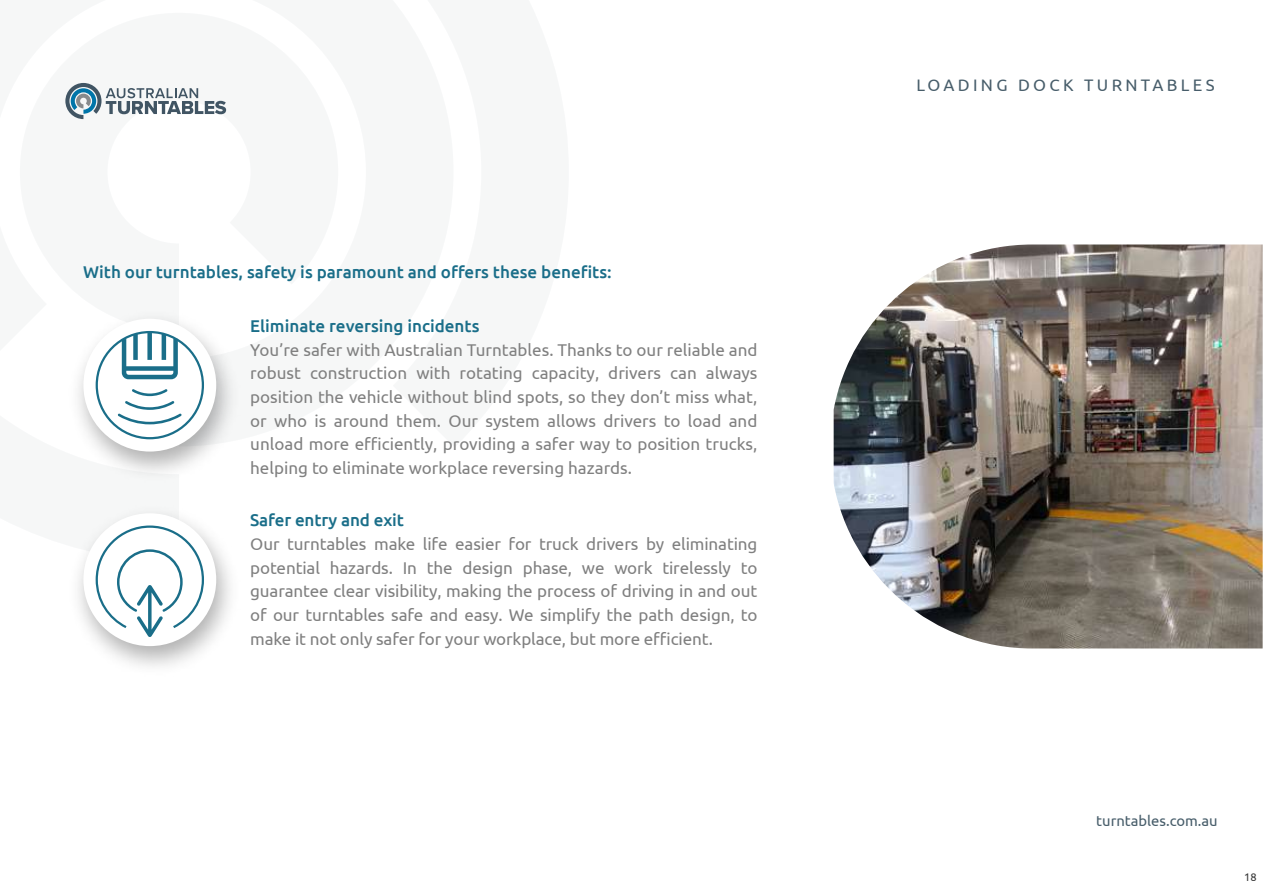
<style>
.page{position:relative;width:1263px;height:893px;background:#fff}
.page>*{position:absolute;margin:0;border:0;box-sizing:border-box;transform-origin:0 0}
.t1{font:16.95px/23.7px "Ubuntu";letter-spacing:-.005em;color:#808080;text-align:justify}
.t2{font:500 16.95px "Ubuntu";color:#1a6e89}
.t3{font:16.65px "Ubuntu";letter-spacing:.2em;color:#475d6a}
.t4{font:14.85px "Ubuntu";color:#475d6a}
.t5{font:11.7px "Myriad Pro";color:#000}
.t6{font:11.1px "Ubuntu";color:#383838}
</style>
<div class="page">
<img style="left:95px;top:534px;width:136px;height:133px">
<div style="left:83px;top:513px;width:133px;height:133px;background:#fff;border-radius:50%"></div>
<img style="left:78px;top:312px;width:160px;height:141px">
<div style="left:83px;top:319px;width:133px;height:133px;background:#fff;border-radius:50%"></div>
<svg style="left:78px;top:389px;width:127px;height:248px"></svg>
<svg style="left:120px;top:334px;width:60px;height:46px"></svg>
<div style="left:133px;top:334px;width:5px;height:26px;background:#1a6e89"></div>
<div style="left:147px;top:332px;width:5px;height:28px;background:#1a6e89"></div>
<hr style="left:162px;top:334px;width:4px;height:26px;background:#1a6e89">
<img style="left:834px;top:244px;width:429px;height:404px">
<svg style="left:65px;top:82px;width:161px;height:37px"></svg>
<p class="t2" style="left:83px;top:261px;width:530px">With our turntables, safety is paramount and offers these benefits:</p>
<p class="t2" style="left:250px;top:315px;width:231px">Eliminate reversing incidents</p>
<p class="t1" style="left:250px;top:337px;width:509px">You’re safer with Australian Turntables. Thanks to our reliable and robust construction with rotating capacity, drivers can always position the vehicle without blind spots, so they don’t miss what, or who is around them. Our system allows drivers to load and unload more efficiently, providing a safer way to position trucks, helping to eliminate workplace reversing hazards.</p>
<p class="t2" style="left:250px;top:510px;width:155px">Safer entry and exit</p>
<p class="t1" style="left:250px;top:532px;width:509px">Our turntables make life easier for truck drivers by eliminating potential hazards. In the design phase, we work tirelessly to guarantee clear visibility, making the process of driving in and out of our turntables safe and easy. We simplify the path design, to make it not only safer for your workplace, but more efficient.</p>
<p class="t3" style="left:916px;top:75px;width:300px">LOADING DOCK TURNTABLES</p>
<p class="t4" style="left:1096px;top:812px;width:123px">turntables.com.au</p>
<p class="t5" style="left:1085px;top:814px;width:157px">https://www.turntables.com.au/</p>
<p class="t6" style="left:1244px;top:870px;width:14px">18</p>
</div>
